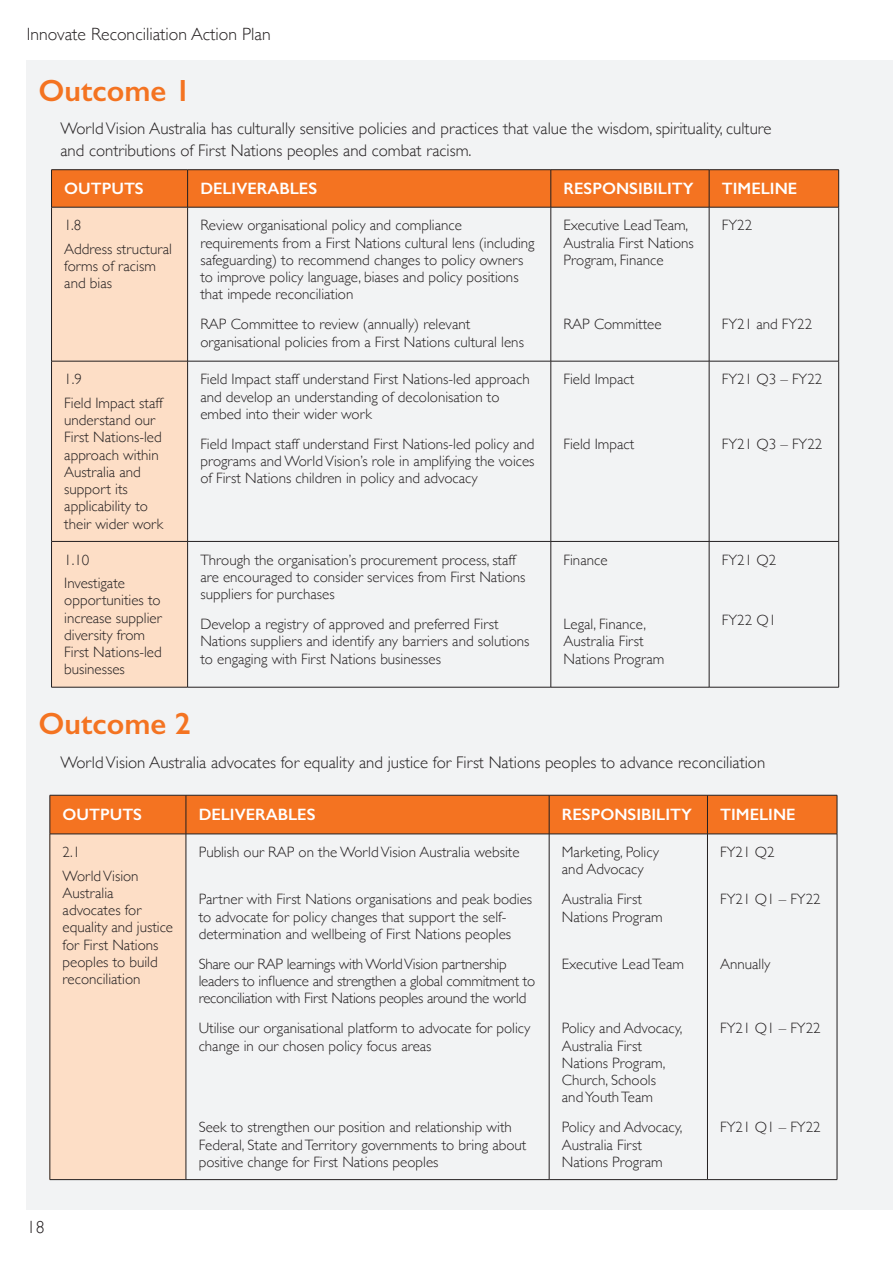
<style>
.page{position:relative;width:893px;height:1263px;background:#fff}
.page>*{position:absolute;margin:0;border:0;box-sizing:border-box;transform-origin:0 0}
.t1{font:600 30.75px "Gill Sans";color:#f47321}
.t2{font:300 17.7px "Gill Sans";color:#231f20}
.t3{font:300 16.8px/22.2px "Gill Sans";color:#231f20}
.t4{font:600 16.5px "Gill Sans";color:#fff}
.t5{font:300 15px/17.2px "Gill Sans";color:#231f20}
.t6{font:300 15px/17.2px "Gill Sans";letter-spacing:-.02em;color:#231f20}
</style>
<div class="page">
<div style="left:27px;top:61px;width:866px;height:1149px;background:#f2f3f4"></div>
<div style="left:51px;top:796px;width:786px;height:38px;background:#f47321"></div>
<div style="left:50px;top:834px;width:136px;height:345px;background:#fddec6"></div>
<hr style="left:50px;top:795px;width:136px;height:1px;background:#231f20">
<hr style="left:50px;top:795px;width:1px;height:39px;background:#231f20">
<hr style="left:186px;top:795px;width:363px;height:1px;background:#231f20">
<hr style="left:186px;top:795px;width:1px;height:39px;background:#231f20">
<hr style="left:549px;top:795px;width:158px;height:1px;background:#231f20">
<hr style="left:549px;top:795px;width:1px;height:39px;background:#231f20">
<hr style="left:707px;top:795px;width:130px;height:1px;background:#231f20">
<hr style="left:707px;top:795px;width:1px;height:39px;background:#231f20">
<hr style="left:837px;top:795px;width:1px;height:39px;background:#231f20">
<hr style="left:50px;top:834px;width:136px;height:1px;background:#231f20">
<hr style="left:50px;top:834px;width:1px;height:345px;background:#231f20">
<hr style="left:186px;top:834px;width:363px;height:1px;background:#231f20">
<hr style="left:186px;top:834px;width:1px;height:345px;background:#231f20">
<hr style="left:549px;top:834px;width:158px;height:1px;background:#231f20">
<hr style="left:549px;top:834px;width:1px;height:345px;background:#231f20">
<hr style="left:707px;top:834px;width:130px;height:1px;background:#231f20">
<hr style="left:707px;top:834px;width:1px;height:345px;background:#231f20">
<hr style="left:837px;top:834px;width:1px;height:345px;background:#231f20">
<hr style="left:50px;top:1179px;width:136px;height:1px;background:#231f20">
<hr style="left:186px;top:1179px;width:363px;height:1px;background:#231f20">
<hr style="left:549px;top:1179px;width:158px;height:1px;background:#231f20">
<hr style="left:707px;top:1179px;width:130px;height:1px;background:#231f20">
<div style="left:52px;top:170px;width:786px;height:37px;background:#f47321"></div>
<div style="left:52px;top:208px;width:135px;height:479px;background:#fddec6"></div>
<hr style="left:51px;top:169px;width:137px;height:1px;background:#231f20">
<hr style="left:51px;top:170px;width:1px;height:37px;background:#231f20">
<hr style="left:188px;top:169px;width:363px;height:1px;background:#231f20">
<hr style="left:187px;top:170px;width:1px;height:37px;background:#231f20">
<hr style="left:551px;top:169px;width:158px;height:1px;background:#231f20">
<hr style="left:551px;top:170px;width:1px;height:37px;background:#231f20">
<hr style="left:709px;top:169px;width:130px;height:1px;background:#231f20">
<hr style="left:709px;top:170px;width:1px;height:37px;background:#231f20">
<hr style="left:838px;top:170px;width:1px;height:37px;background:#231f20">
<hr style="left:51px;top:207px;width:137px;height:1px;background:#231f20">
<hr style="left:188px;top:207px;width:363px;height:1px;background:#231f20">
<hr style="left:551px;top:207px;width:158px;height:1px;background:#231f20">
<hr style="left:709px;top:207px;width:130px;height:1px;background:#231f20">
<hr style="left:51px;top:207px;width:1px;height:154px;background:#231f20">
<hr style="left:187px;top:207px;width:1px;height:154px;background:#231f20">
<hr style="left:551px;top:207px;width:1px;height:154px;background:#231f20">
<hr style="left:709px;top:207px;width:1px;height:154px;background:#231f20">
<hr style="left:838px;top:207px;width:1px;height:154px;background:#231f20">
<hr style="left:51px;top:361px;width:137px;height:1px;background:#231f20">
<hr style="left:51px;top:361px;width:1px;height:180px;background:#231f20">
<hr style="left:188px;top:361px;width:363px;height:1px;background:#231f20">
<hr style="left:187px;top:361px;width:1px;height:180px;background:#231f20">
<hr style="left:551px;top:361px;width:158px;height:1px;background:#231f20">
<hr style="left:551px;top:361px;width:1px;height:180px;background:#231f20">
<hr style="left:709px;top:361px;width:130px;height:1px;background:#231f20">
<hr style="left:709px;top:361px;width:1px;height:180px;background:#231f20">
<hr style="left:838px;top:361px;width:1px;height:180px;background:#231f20">
<hr style="left:51px;top:541px;width:137px;height:1px;background:#231f20">
<hr style="left:51px;top:541px;width:1px;height:146px;background:#231f20">
<hr style="left:188px;top:541px;width:363px;height:1px;background:#231f20">
<hr style="left:187px;top:541px;width:1px;height:146px;background:#231f20">
<hr style="left:551px;top:541px;width:158px;height:1px;background:#231f20">
<hr style="left:551px;top:541px;width:1px;height:146px;background:#231f20">
<hr style="left:709px;top:541px;width:130px;height:1px;background:#231f20">
<hr style="left:709px;top:541px;width:1px;height:146px;background:#231f20">
<hr style="left:838px;top:541px;width:1px;height:146px;background:#231f20">
<hr style="left:51px;top:687px;width:137px;height:1px;background:#231f20">
<hr style="left:188px;top:687px;width:363px;height:1px;background:#231f20">
<hr style="left:551px;top:687px;width:158px;height:1px;background:#231f20">
<hr style="left:709px;top:687px;width:130px;height:1px;background:#231f20">
<p class="t2" style="left:27px;top:20px;width:245px">Innovate Reconciliation Action Plan</p>
<h1 class="t1" style="left:39px;top:72px;width:154px">Outcome 1</h1>
<p class="t3" style="left:60px;top:116px;width:713px">World Vision Australia has culturally sensitive policies and practices that value the wisdom, spirituality, culture and contributions of First Nations peoples and combat racism.</p>
<p class="t4" style="left:64px;top:179px;width:81px">OUTPUTS</p>
<p class="t4" style="left:200px;top:179px;width:118px">DELIVERABLES</p>
<p class="t4" style="left:564px;top:179px;width:132px">RESPONSIBILITY</p>
<p class="t4" style="left:722px;top:179px;width:77px">TIMELINE</p>
<p class="t5" style="left:64px;top:213px;width:109px;line-height:23.7px">1.8<br>Address structural</p>
<p class="t5" style="left:64px;top:257px;width:93px">forms of racism and bias</p>
<p class="t5" style="left:564px;top:216px;width:132px">Executive Lead Team,<br>Australia First Nations<br>Program, Finance</p>
<p class="t5" style="left:722px;top:216px;width:32px">FY22</p>
<p class="t5" style="left:200px;top:216px;width:336px">Review organisational policy and compliance requirements from a First Nations cultural lens (including safeguarding) to recommend changes to policy owners to improve policy language, biases and policy positions that impede reconciliation</p>
<p class="t5" style="left:200px;top:315px;width:325px">RAP Committee to review (annually) relevant organisational policies from a First Nations cultural lens</p>
<p class="t5" style="left:564px;top:315px;width:100px">RAP Committee</p>
<p class="t5" style="left:722px;top:315px;width:92px">FY21 and FY22</p>
<p class="t5" style="left:64px;top:367px;width:100px;line-height:23.7px">1.9<br>Field Impact staff</p>
<p class="t5" style="left:64px;top:411px;width:101px">understand our<br>First Nations-led approach within<br>Australia and support its applicability to their wider work</p>
<p class="t5" style="left:64px;top:547px;width:62px;line-height:23.7px">1.10<br>Investigate</p>
<p class="t5" style="left:64px;top:591px;width:99px">opportunities to increase supplier diversity from<br>First Nations-led businesses</p>
<p class="t5" style="left:200px;top:370px;width:331px">Field Impact staff understand First Nations-led approach and develop an understanding of decolonisation to embed into their wider work</p>
<p class="t5" style="left:200px;top:434px;width:336px;text-align:justify">Field Impact staff understand First Nations-led policy and programs and World Vision’s role in amplifying the voices of First Nations children in policy and advocacy</p>
<p class="t5" style="left:200px;top:550px;width:327px">Through the organisation’s procurement process, staff are encouraged to consider services from First Nations suppliers for purchases</p>
<p class="t5" style="left:200px;top:615px;width:331px">Develop a registry of approved and preferred First<br>Nations suppliers and identify any barriers and solutions to engaging with First Nations businesses</p>
<h1 class="t1" style="left:39px;top:705px;width:154px">Outcome 2</h1>
<p class="t5" style="left:564px;top:370px;width:72px">Field Impact</p>
<p class="t5" style="left:564px;top:434px;width:72px">Field Impact</p>
<p class="t5" style="left:564px;top:550px;width:45px">Finance</p>
<p class="t5" style="left:564px;top:615px;width:102px">Legal, Finance,<br>Australia First<br>Nations Program</p>
<p class="t5" style="left:722px;top:370px;width:102px">FY21 Q3 – FY22</p>
<p class="t5" style="left:722px;top:434px;width:102px">FY21 Q3 – FY22</p>
<p class="t5" style="left:722px;top:550px;width:56px">FY21 Q2</p>
<p class="t5" style="left:722px;top:610px;width:56px">FY22 Q1</p>
<p class="t3" style="left:60px;top:750px;width:706px">World Vision Australia advocates for equality and justice for First Nations peoples to advance reconciliation</p>
<p class="t4" style="left:63px;top:804px;width:81px">OUTPUTS</p>
<p class="t4" style="left:199px;top:804px;width:118px">DELIVERABLES</p>
<p class="t4" style="left:562px;top:804px;width:132px">RESPONSIBILITY</p>
<p class="t4" style="left:720px;top:804px;width:77px">TIMELINE</p>
<p class="t5" style="left:63px;top:839px;width:78px;line-height:23.7px">2.1<br>World Vision</p>
<p class="t5" style="left:63px;top:884px;width:112px">Australia advocates for equality and justice for First Nations peoples to build reconciliation</p>
<p class="t5" style="left:720px;top:843px;width:56px">FY21 Q2</p>
<p class="t5" style="left:720px;top:890px;width:102px">FY21 Q1 – FY22</p>
<p class="t5" style="left:199px;top:843px;width:322px">Publish our RAP on the World Vision Australia website</p>
<p class="t5" style="left:199px;top:890px;width:335px">Partner with First Nations organisations and peak bodies to advocate for policy changes that support the self&shy;determination and wellbeing of First Nations peoples</p>
<p class="t6" style="left:199px;top:954px;width:338px">Share our RAP learnings with World Vision partnership leaders to influence and strengthen a global commitment to reconciliation with First Nations peoples around the world</p>
<p class="t5" style="left:199px;top:1019px;width:333px">Utilise our organisational platform to advocate for policy change in our chosen policy focus areas</p>
<p class="t5" style="left:562px;top:843px;width:99px">Marketing, Policy and Advocacy</p>
<p class="t5" style="left:562px;top:890px;width:102px">Australia First<br>Nations Program</p>
<p class="t5" style="left:562px;top:954px;width:124px">Executive Lead Team</p>
<p class="t5" style="left:720px;top:954px;width:52px">Annually</p>
<p class="t5" style="left:720px;top:1019px;width:102px">FY21 Q1 – FY22</p>
<p class="t5" style="left:562px;top:1019px;width:122px">Policy and Advocacy,<br>Australia First<br>Nations Program,<br>Church, Schools<br>and Youth Team</p>
<p class="t5" style="left:562px;top:1118px;width:122px">Policy and Advocacy,<br>Australia First<br>Nations Program</p>
<p class="t5" style="left:720px;top:1118px;width:102px">FY21 Q1 – FY22</p>
<p class="t5" style="left:199px;top:1118px;width:329px">Seek to strengthen our position and relationship with<br>Federal, State and Territory governments to bring about positive change for First Nations peoples</p>
<p class="t2" style="left:27px;top:1213px;width:19px">18</p>
</div>
